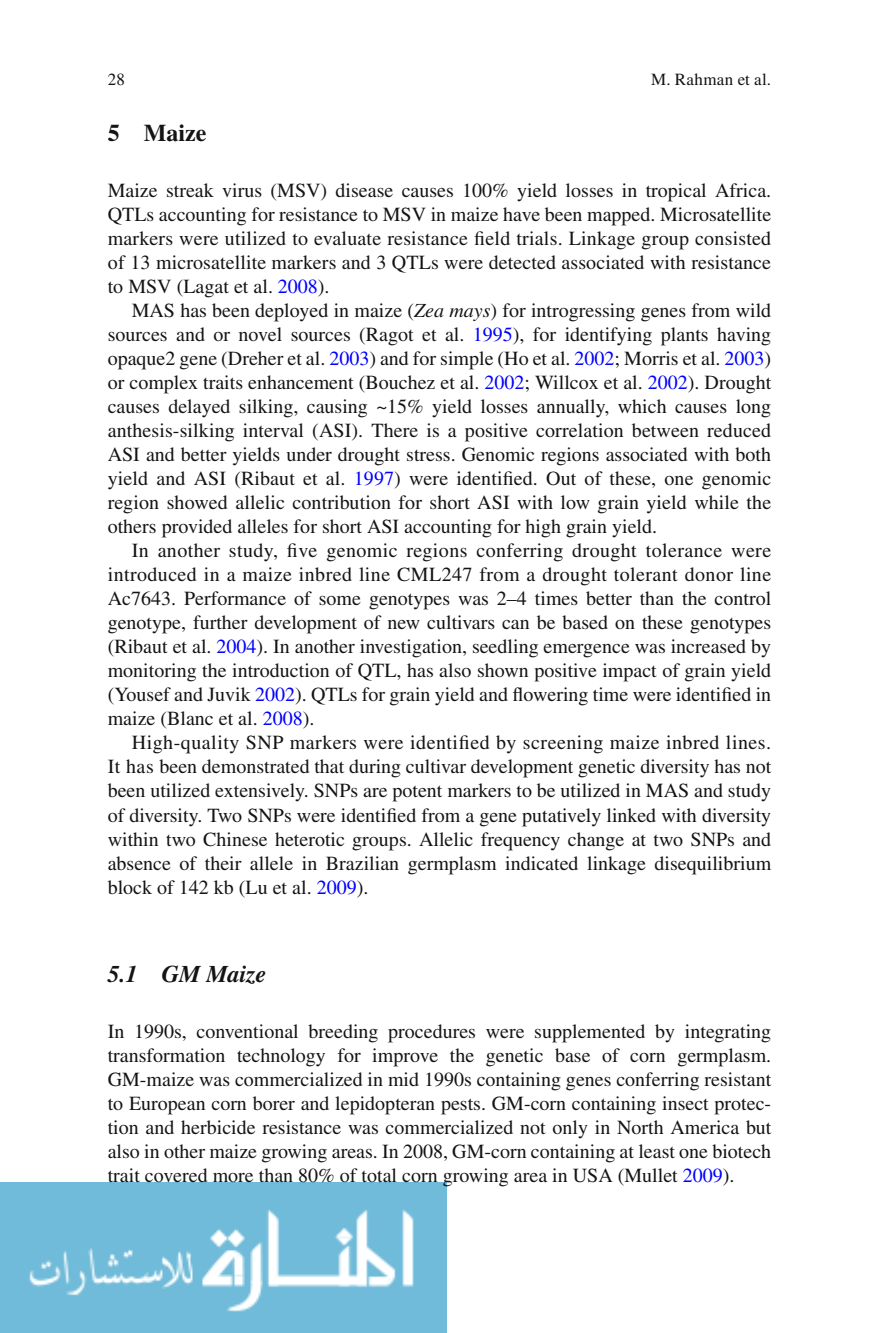
<style>
.page{position:relative;width:879px;height:1333px;background:#fff}
.page>*{position:absolute;margin:0;border:0;box-sizing:border-box;transform-origin:0 0}
.t1{font:italic 700 24px "Times";color:#131413}
.t2{font:700 24px "Times";color:#131413}
.t3{font:20px/24px "Times";color:#131413;text-align:justify}
.t4{font:17px "Times";letter-spacing:.02em;color:#131413}
.s1{color:#00f}
.s2{font-style:italic}
</style>
<div class="page">
<img style="left:0;top:1182px;width:446px;height:150px">
<p class="t4" style="left:108px;top:73px;width:19px">28</p>
<p class="t4" style="left:651px;top:73px;width:121px">M. Rahman et al.</p>
<p class="t2" style="left:108px;top:124px;width:100px">5 Maize</p>
<p class="t3" style="left:108px;top:180px;width:665px">Maize streak virus (MSV) disease causes 100% yield losses in tropical Africa.<br>QTLs accounting for resistance to MSV in maize have been mapped. Microsatellite markers were utilized to evaluate resistance fi eld trials. Linkage group consisted of 13 microsatellite markers and 3 QTLs were detected associated with resistance to MSV (Lagat et al. <span class="s1">2008</span> ) .</p>
<p class="t3" style="left:108px;top:300px;width:665px;text-indent:24px">MAS has been deployed in maize ( <span class="s2">Zea mays</span> ) for introgressing genes from wild sources and or novel sources (Ragot et al. <span class="s1">1995</span> ) , for identifying plants having opaque2 gene (Dreher et al. <span class="s1">2003</span> ) and for simple (Ho et al. <span class="s1">2002</span> ; Morris et al. <span class="s1">2003</span> ) or complex traits enhancement (Bouchez et al. <span class="s1">2002</span> ; Willcox et al. <span class="s1">2002</span> ) . Drought causes delayed silking, causing ~15% yield losses annually, which causes long anthesis-silking interval (ASI). There is a positive correlation between reduced ASI and better yields under drought stress. Genomic regions associated with both yield and ASI (Ribaut et al. <span class="s1">1997</span> ) were identi fi ed. Out of these, one genomic region showed allelic contribution for short ASI with low grain yield while the others provided alleles for short ASI accounting for high grain yield.</p>
<p class="t3" style="left:108px;top:540px;width:665px;text-indent:24px">In another study, fi ve genomic regions conferring drought tolerance were introduced in a maize inbred line CML247 from a drought tolerant donor line Ac7643. Performance of some genotypes was 2–4 times better than the control genotype, further development of new cultivars can be based on these genotypes (Ribaut et al. <span class="s1">2004</span> ) . In another investigation, seedling emergence was increased by monitoring the introduction of QTL, has also shown positive impact of grain yield (Yousef and Juvik <span class="s1">2002</span> ) . QTLs for grain yield and fl owering time were identi fi ed in maize (Blanc et al. <span class="s1">2008</span> ) .</p>
<p class="t3" style="left:108px;top:732px;width:665px;text-indent:24px">High-quality SNP markers were identi fi ed by screening maize inbred lines.<br>It has been demonstrated that during cultivar development genetic diversity has not been utilized extensively. SNPs are potent markers to be utilized in MAS and study of diversity. Two SNPs were identi fi ed from a gene putatively linked with diversity within two Chinese heterotic groups. Allelic frequency change at two SNPs and absence of their allele in Brazilian germplasm indicated linkage disequilibrium block of 142 kb (Lu et al. <span class="s1">2009</span> ).</p>
<p class="t1" style="left:108px;top:964px;width:160px">5.1 GM Maize</p>
<p class="t3" style="left:108px;top:1020px;width:665px">In 1990s, conventional breeding procedures were supplemented by integrating transformation technology for improve the genetic base of corn germplasm.<br>GM-maize was commercialized in mid 1990s containing genes conferring resistant to European corn borer and lepidopteran pests. GM-corn containing insect protec&shy;tion and herbicide resistance was commercialized not only in North America but also in other maize growing areas. In 2008, GM-corn containing at least one biotech trait covered more than 80% of total corn growing area in USA (Mullet <span class="s1">2009</span> ) .</p>
</div>
